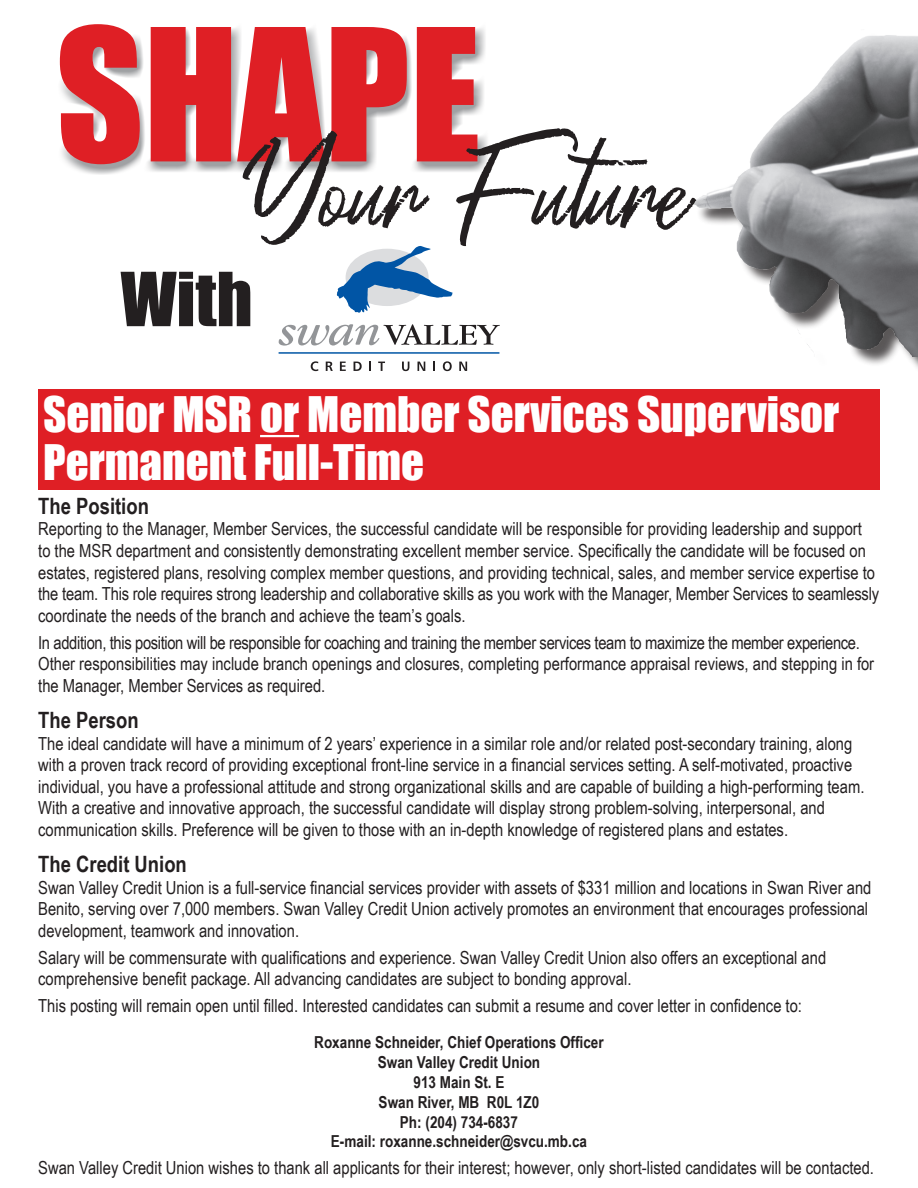
<style>
.page{position:relative;width:918px;height:1188px;background:#fff}
.page>*{position:absolute;margin:0;border:0;box-sizing:border-box;transform-origin:0 0}
.t1{font:170.1px "Impact";color:#df1f25}
.t2{font:152.85px "Free Pen";color:#231f20}
.t3{font:68.85px "Impact";color:#231f20}
.t4{font:45px/48px "Impact";color:#fff}
.t5{font:700 22.5px "Arial Narrow";color:#231f20}
.t6{font:18px/21.6px "Arial Narrow";color:#231f20}
.t7{font:700 16.5px/19.8px "Arial Narrow";color:#231f20;text-align:center}
</style>
<div class="page">
<div style="left:696px;top:32px;width:222px;height:343px;background:#231f20;opacity:.75"></div>
<img style="left:693px;top:32px;width:225px;height:324px">
<div style="left:56px;top:20px;width:433px;height:155px;background:#808285;opacity:.75"></div>
<div style="left:38px;top:389px;width:842px;height:101px;background:#df1f25"></div>
<hr style="left:260px;top:435px;width:39px;height:2px;background:#fff">
<svg style="left:337px;top:246px;width:116px;height:67px"></svg>
<svg style="left:279px;top:324px;width:221px;height:22px"></svg>
<hr style="left:279px;top:352px;width:220px;height:2px;background:#0155a5">
<svg style="left:311px;top:361px;width:7px;height:10px"></svg>
<svg style="left:326px;top:362px;width:7px;height:9px"></svg>
<svg style="left:340px;top:362px;width:6px;height:9px"></svg>
<svg style="left:354px;top:362px;width:8px;height:9px"></svg>
<svg style="left:369px;top:362px;width:2px;height:9px"></svg>
<svg style="left:378px;top:362px;width:7px;height:9px"></svg>
<svg style="left:402px;top:362px;width:7px;height:9px"></svg>
<svg style="left:418px;top:362px;width:7px;height:9px"></svg>
<svg style="left:433px;top:362px;width:2px;height:9px"></svg>
<svg style="left:443px;top:361px;width:9px;height:10px"></svg>
<svg style="left:459px;top:362px;width:8px;height:9px"></svg>
<h1 class="t1" style="left:56px;top:-37px;width:426px">SHAPE</h1>
<h2 class="t2" style="left:243px;top:108px;width:450px">Your Future</h2>
<h3 class="t3" style="left:121px;top:246px;width:133px">With</h3>
<h3 class="t4" style="left:43px;top:389px;width:798px">Senior MSR or Member Services Supervisor<br>Permanent Full-Time</h3>
<p class="t5" style="left:38px;top:489px;width:112px">The Position</p>
<p class="t6" style="left:38px;top:518px;width:842px">Reporting to the Manager, Member Services, the successful candidate will be responsible for providing leadership and support<br>to the MSR department and consistently demonstrating excellent member service. Specifically the candidate will be focused on estates, registered plans, resolving complex member questions, and providing technical, sales, and member service expertise to the team. This role requires strong leadership and collaborative skills as you work with the Manager, Member Services to seamlessly coordinate the needs of the branch and achieve the team’s goals.</p>
<p class="t6" style="left:38px;top:631px;width:837px">In addition, this position will be responsible for coaching and training the member services team to maximize the member experience.<br>Other responsibilities may include branch openings and closures, completing performance appraisal reviews, and stepping in for the Manager, Member Services as required.</p>
<p class="t5" style="left:38px;top:703px;width:102px">The Person</p>
<p class="t6" style="left:38px;top:732px;width:828px">The ideal candidate will have a minimum of 2 years’ experience in a similar role and/or related post-secondary training, along with a proven track record of providing exceptional front-line service in a financial services setting. A self-motivated, proactive individual, you have a professional attitude and strong organizational skills and are capable of building a high-performing team.<br>With a creative and innovative approach, the successful candidate will display strong problem-solving, interpersonal, and communication skills. Preference will be given to those with an in-depth knowledge of registered plans and estates.</p>
<p class="t5" style="left:38px;top:847px;width:150px">The Credit Union</p>
<p class="t6" style="left:38px;top:876px;width:835px">Swan Valley Credit Union is a full-service financial services provider with assets of $331 million and locations in Swan River and<br>Benito, serving over 7,000 members. Swan Valley Credit Union actively promotes an environment that encourages professional development, teamwork and innovation.</p>
<p class="t6" style="left:38px;top:946px;width:789px">Salary will be commensurate with qualifications and experience. Swan Valley Credit Union also offers an exceptional and comprehensive benefit package. All advancing candidates are subject to bonding approval.</p>
<p class="t6" style="left:38px;top:995px;width:765px">This posting will remain open until filled. Interested candidates can submit a resume and cover letter in confidence to:</p>
<p class="t7" style="left:314px;top:1032px;width:291px">Roxanne Schneider, Chief Operations Officer<br>Swan Valley Credit Union<br>913 Main St. E<br>Swan River, MB R0L 1Z0<br>Ph: (204) 734-6837<br>E-mail: roxanne.schneider@svcu.mb.ca</p>
<p class="t6" style="left:38px;top:1157px;width:837px">Swan Valley Credit Union wishes to thank all applicants for their interest; however, only short-listed candidates will be contacted.</p>
</div>
